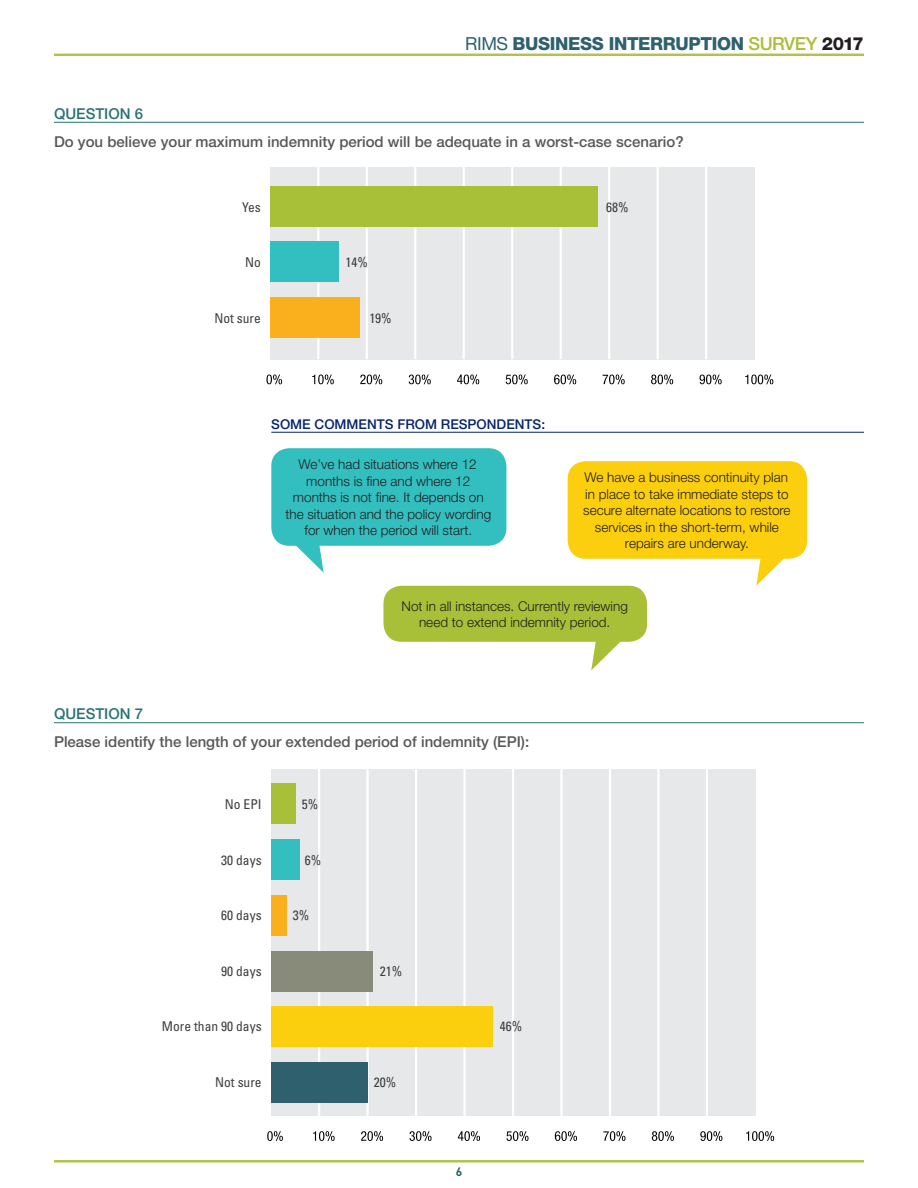
<style>
.page{position:relative;width:918px;height:1188px;background:#fff}
.page>*{position:absolute;margin:0;border:0;box-sizing:border-box;transform-origin:0 0}
.t1{font:800 18px "Helvetica Neue";letter-spacing:-.02em;color:#2f606e}
.t2{font:500 15px "Helvetica Neue";color:#57585a}
.t3{font:500 15px "Helvetica Neue";color:#2a7372}
.t4{font:300 13.5px/16.5px "Helvetica Neue";color:#231f20;text-align:center}
.t5{font:condensed 13.5px "Univers";color:#3e3e3f}
.t6{font:500 13.5px "Helvetica Neue";color:#06256b}
.t7{font:700 12px "DIN";color:#2f606e}
.s1{font-weight:400}
.s2{font-weight:500;color:#a8bf38}
.s3{color:#231f20}
</style>
<div class="page">
<hr style="left:54px;top:54px;width:810px;height:1px;background:#a8bf38">
<hr style="left:54px;top:55px;width:810px;height:1px;background:#a8bf38">
<hr style="left:54px;top:1160px;width:810px;height:1px;background:#a8bf38">
<hr style="left:54px;top:1161px;width:810px;height:1px;background:#a8bf38">
<hr style="left:54px;top:1162px;width:810px;height:1px;background:#a8bf38">
<div style="left:270px;top:167px;width:485px;height:192px;background:#e7e8e9"></div>
<hr style="left:317px;top:167px;width:2px;height:192px;background:#fff">
<hr style="left:366px;top:167px;width:2px;height:192px;background:#fff">
<hr style="left:414px;top:167px;width:2px;height:192px;background:#fff">
<hr style="left:463px;top:167px;width:2px;height:192px;background:#fff">
<hr style="left:511px;top:167px;width:2px;height:192px;background:#fff">
<hr style="left:560px;top:167px;width:2px;height:192px;background:#fff">
<hr style="left:608px;top:167px;width:2px;height:192px;background:#fff">
<hr style="left:657px;top:167px;width:2px;height:192px;background:#fff">
<hr style="left:705px;top:167px;width:2px;height:192px;background:#fff">
<svg style="left:266px;top:375px;width:16px;height:9px"></svg>
<svg style="left:312px;top:375px;width:22px;height:9px"></svg>
<svg style="left:360px;top:375px;width:22px;height:9px"></svg>
<svg style="left:409px;top:375px;width:22px;height:9px"></svg>
<svg style="left:457px;top:375px;width:22px;height:9px"></svg>
<svg style="left:506px;top:375px;width:22px;height:9px"></svg>
<svg style="left:554px;top:375px;width:22px;height:9px"></svg>
<svg style="left:603px;top:375px;width:22px;height:9px"></svg>
<svg style="left:651px;top:375px;width:22px;height:9px"></svg>
<svg style="left:700px;top:375px;width:22px;height:9px"></svg>
<svg style="left:745px;top:375px;width:28px;height:9px"></svg>
<div style="left:271px;top:186px;width:327px;height:40px;background:#a8bf38"></div>
<div style="left:271px;top:242px;width:68px;height:40px;background:#33bfbf"></div>
<div style="left:271px;top:297px;width:89px;height:41px;background:#fab01c"></div>
<div style="left:271px;top:770px;width:484px;height:346px;background:#e7e8e9"></div>
<hr style="left:318px;top:770px;width:2px;height:346px;background:#fff">
<hr style="left:367px;top:770px;width:2px;height:346px;background:#fff">
<hr style="left:415px;top:770px;width:2px;height:346px;background:#fff">
<hr style="left:463px;top:770px;width:3px;height:346px;background:#fff">
<hr style="left:512px;top:770px;width:2px;height:346px;background:#fff">
<hr style="left:560px;top:770px;width:3px;height:346px;background:#fff">
<hr style="left:609px;top:770px;width:2px;height:346px;background:#fff">
<hr style="left:657px;top:770px;width:3px;height:346px;background:#fff">
<hr style="left:706px;top:770px;width:2px;height:346px;background:#fff">
<svg style="left:267px;top:1131px;width:16px;height:10px"></svg>
<svg style="left:313px;top:1131px;width:22px;height:10px"></svg>
<svg style="left:361px;top:1131px;width:22px;height:10px"></svg>
<svg style="left:409px;top:1131px;width:23px;height:10px"></svg>
<svg style="left:458px;top:1131px;width:22px;height:10px"></svg>
<svg style="left:506px;top:1131px;width:23px;height:10px"></svg>
<svg style="left:555px;top:1131px;width:22px;height:10px"></svg>
<svg style="left:603px;top:1131px;width:22px;height:10px"></svg>
<svg style="left:652px;top:1131px;width:22px;height:10px"></svg>
<svg style="left:700px;top:1131px;width:22px;height:10px"></svg>
<svg style="left:746px;top:1131px;width:28px;height:10px"></svg>
<div style="left:271px;top:784px;width:25px;height:40px;background:#a8bf38"></div>
<div style="left:271px;top:839px;width:28px;height:41px;background:#33bfbf"></div>
<div style="left:271px;top:895px;width:15px;height:41px;background:#fab01c"></div>
<div style="left:271px;top:951px;width:102px;height:40px;background:#888b7a"></div>
<div style="left:271px;top:1007px;width:222px;height:40px;background:#fccf0e"></div>
<div style="left:271px;top:1062px;width:97px;height:41px;background:#2f606e"></div>
<hr style="left:54px;top:122px;width:810px;height:1px;background:#2a7372">
<div style="left:568px;top:461px;width:239px;height:98px;background:#fccf0e;border-radius:18px"></div>
<svg style="left:756px;top:558px;width:32px;height:28px"></svg>
<div style="left:271px;top:448px;width:235px;height:98px;background:#33bfbf;border-radius:18px"></div>
<svg style="left:292px;top:545px;width:32px;height:28px"></svg>
<div style="left:383px;top:586px;width:264px;height:56px;background:#a8bf38;border-radius:18px"></div>
<svg style="left:591px;top:641px;width:32px;height:29px"></svg>
<hr style="left:271px;top:432px;width:593px;height:1px;background:#06256b">
<hr style="left:54px;top:722px;width:810px;height:1px;background:#2a7372">
<h1 class="t1" style="left:465px;top:33px;width:400px"><span class="s1">RIMS</span> BUSINESS INTERRUPTION <span class="s2">SURVEY</span> <span class="s3">2017</span></h1>
<p class="t3" style="left:54px;top:105px;width:91px">QUESTION 6</p>
<p class="t2" style="left:54px;top:132px;width:631px">Do you believe your maximum indemnity period will be adequate in a worst-case scenario?</p>
<p class="t5" style="left:242px;top:198px;width:20px">Yes</p>
<p class="t5" style="left:606px;top:198px;width:24px">68%</p>
<p class="t5" style="left:245px;top:254px;width:17px">No</p>
<p class="t5" style="left:345px;top:254px;width:24px">14%</p>
<p class="t5" style="left:214px;top:309px;width:48px">Not sure</p>
<p class="t5" style="left:369px;top:309px;width:24px">19%</p>
<p class="t6" style="left:271px;top:416px;width:275px">SOME COMMENTS FROM RESPONDENTS:</p>
<p class="t4" style="left:285px;top:456px;width:207px">We’ve had situations where 12 months is fine and where 12 months is not fine. It depends on the situation and the policy wording for when the period will start.</p>
<p class="t4" style="left:583px;top:469px;width:209px">We have a business continuity plan in place to take immediate steps to secure alternate locations to restore services in the short-term, while repairs are underway.</p>
<p class="t4" style="left:402px;top:597px;width:228px">Not in all instances. Currently reviewing need to extend indemnity period.</p>
<p class="t3" style="left:54px;top:705px;width:91px">QUESTION 7</p>
<p class="t2" style="left:54px;top:733px;width:477px">Please identify the length of your extended period of indemnity (EPI):</p>
<p class="t5" style="left:225px;top:796px;width:38px">No EPI</p>
<p class="t5" style="left:302px;top:796px;width:18px">5%</p>
<p class="t5" style="left:221px;top:852px;width:42px">30 days</p>
<p class="t5" style="left:305px;top:852px;width:18px">6%</p>
<p class="t5" style="left:221px;top:907px;width:42px">60 days</p>
<p class="t5" style="left:293px;top:907px;width:18px">3%</p>
<p class="t5" style="left:221px;top:963px;width:42px">90 days</p>
<p class="t5" style="left:380px;top:963px;width:24px">21%</p>
<p class="t5" style="left:162px;top:1018px;width:101px">More than 90 days</p>
<p class="t5" style="left:500px;top:1018px;width:24px">46%</p>
<p class="t5" style="left:215px;top:1074px;width:48px">Not sure</p>
<p class="t5" style="left:374px;top:1074px;width:24px">20%</p>
<p class="t7" style="left:456px;top:1164px;width:8px">6</p>
</div>
